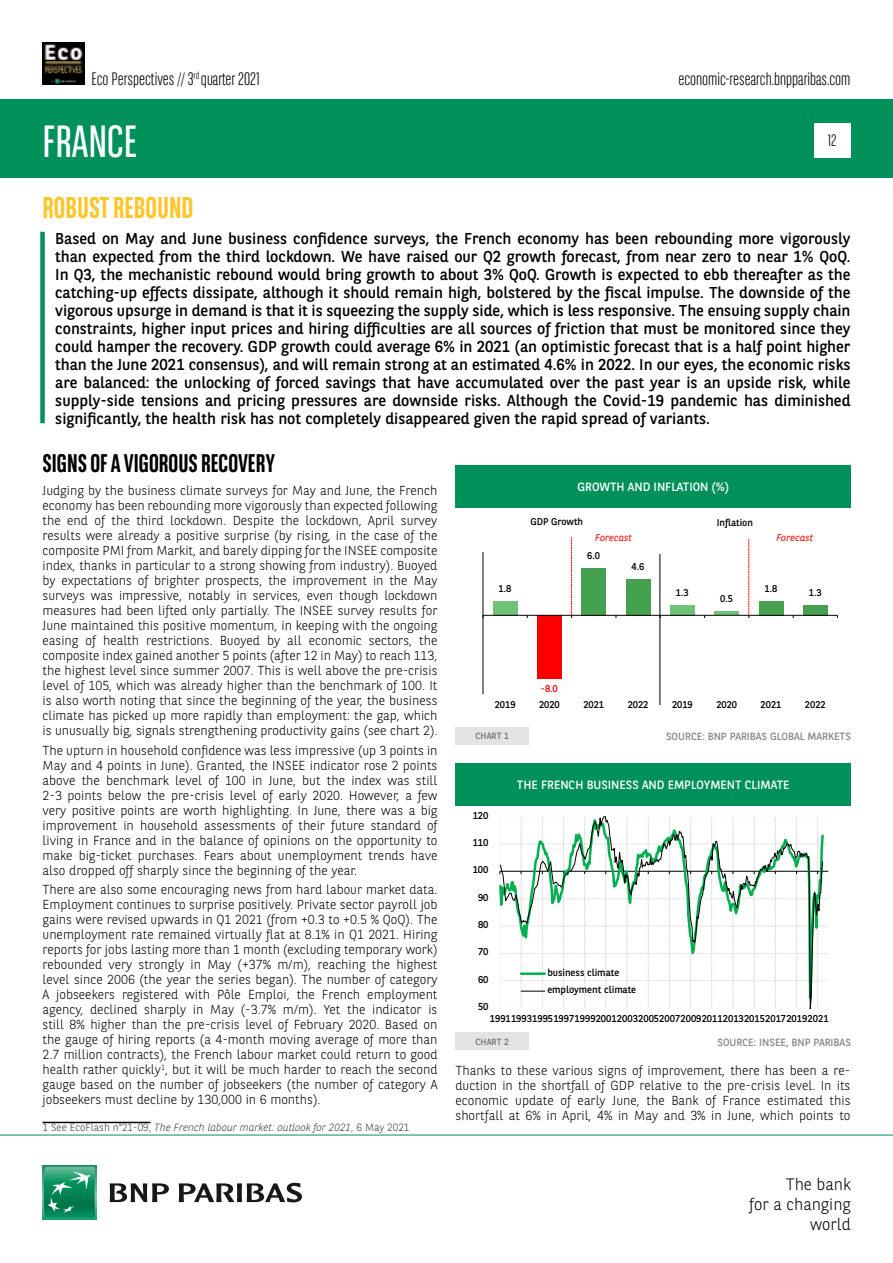
<style>
.page{position:relative;width:893px;height:1263px;background:#fff}
.page>*{position:absolute;margin:0;border:0;box-sizing:border-box;transform-origin:0 0}
.t1{font:45px "BNPP Sans Condensed";color:#fff}
.t2{font:700 30px "BNPP Sans Condensed";color:#fdc62e}
.t3{font:700 25.5px "BNPP Sans Condensed";color:#000}
.t4{font:300 18px "BNPP Sans Condensed";color:#000}
.t5{font:300 16.5px/19.8px "BNPP Sans";color:#000;text-align:right}
.t6{font:300 16.5px "BNPP Sans Condensed";color:#000}
.t7{font:15.75px/18px "BNPP Sans";color:#000;text-align:justify}
.t8{font:300 13.05px/15px "BNPP Sans";color:#000;text-align:justify}
.t9{font:12px "BNPP Sans";color:#fff}
.t10{font:italic 300 10.5px "BNPP Sans";color:#3c3c3b}
.t11{font:10.5px "BNPP Sans";color:#878787}
.t12{font:9.9px/17.2px "BNPP Sans";letter-spacing:-.005em;color:#000}
.t13{font:9.75px "BNPP Sans";letter-spacing:-.005em;color:#000}
.t14{font:italic 9.75px "BNPP Sans";color:#ee2d26}
.t15{font:9.75px "BNPP Sans";color:#f00}
.t16{font:9px "BNPP Sans";color:#706f6f}
.s1{font-style:normal}
</style>
<div class="page">
<img style="left:43px;top:43px;width:42px;height:42px">
<div style="left:1px;top:99px;width:892px;height:78px;background:#00915b"></div>
<svg style="left:43px;top:1166px;width:53px;height:53px"></svg>
<svg style="left:44px;top:1167px;width:51px;height:51px;background:#26996e"></svg>
<svg style="left:110px;top:1183px;width:59px;height:19px"></svg>
<svg style="left:179px;top:1183px;width:123px;height:19px"></svg>
<hr style="left:0;top:1135px;width:893px;height:1px;background:#00915b">
<div style="left:814px;top:123px;width:36px;height:34px;background:#fff"></div>
<div style="left:40px;top:232px;width:5px;height:191px;background:#00915b"></div>
<hr style="left:43px;top:1122px;width:108px;height:1px;background:#000">
<svg style="left:500px;top:816px;width:328px;height:193px"></svg>
<div style="left:455px;top:763px;width:396px;height:42px;background:#00915b"></div>
<div style="left:455px;top:1032px;width:74px;height:18px;background:#e3e3e3"></div>
<div style="left:493px;top:601px;width:24px;height:14px;background:#70c27a"></div>
<div style="left:537px;top:615px;width:25px;height:63px;background:#f00"></div>
<div style="left:581px;top:568px;width:25px;height:47px;background:#45a150"></div>
<div style="left:626px;top:579px;width:24px;height:36px;background:#45a150"></div>
<div style="left:670px;top:605px;width:25px;height:10px;background:#70c27a"></div>
<svg style="left:714px;top:611px;width:25px;height:4px"></svg>
<div style="left:759px;top:601px;width:24px;height:14px;background:#45a150"></div>
<div style="left:803px;top:605px;width:25px;height:10px;background:#45a150"></div>
<hr style="left:483px;top:552px;width:1px;height:142px;background:#000">
<hr style="left:483px;top:615px;width:354px;height:1px;background:#000">
<svg style="left:571px;top:537px;width:1px;height:81px"></svg>
<svg style="left:748px;top:539px;width:2px;height:79px"></svg>
<hr style="left:660px;top:554px;width:1px;height:151px;background:#000">
<div style="left:455px;top:466px;width:396px;height:42px;background:#00915b"></div>
<div style="left:455px;top:727px;width:74px;height:18px;background:#e3e3e3"></div>
<h3 class="t4" style="left:91px;top:67px;width:170px">Eco Perspectives // 3<sup>rd</sup> quarter 2021</h3>
<h1 class="t1" style="left:43px;top:113px;width:96px">FRANCE</h1>
<h2 class="t2" style="left:43px;top:190px;width:152px">ROBUST REBOUND</h2>
<h3 class="t4" style="left:678px;top:67px;width:174px">economic-research.bnpparibas.com</h3>
<p class="t6" style="left:828px;top:130px;width:10px">12</p>
<p class="t7" style="left:55px;top:228px;width:797px">Based on May and June business confidence surveys, the French economy has been rebounding more vigorously than expected from the third lockdown. We have raised our Q2 growth forecast, from near zero to near 1% QoQ.<br>In Q3, the mechanistic rebound would bring growth to about 3% QoQ. Growth is expected to ebb thereafter as the catching-up effects dissipate, although it should remain high, bolstered by the fiscal impulse. The downside of the vigorous upsurge in demand is that it is squeezing the supply side, which is less responsive. The ensuing supply chain constraints, higher input prices and hiring difficulties are all sources of friction that must be monitored since they could hamper the recovery. GDP growth could average 6% in 2021 (an optimistic forecast that is a half point higher than the June 2021 consensus), and will remain strong at an estimated 4.6% in 2022. In our eyes, the economic risks are balanced: the unlocking of forced savings that have accumulated over the past year is an upside risk, while supply-side tensions and pricing pressures are downside risks. Although the Covid-19 pandemic has diminished significantly, the health risk has not completely disappeared given the rapid spread of variants.</p>
<h3 class="t3" style="left:43px;top:448px;width:234px">SIGNS OF A VIGOROUS RECOVERY</h3>
<p class="t8" style="left:43px;top:483px;width:396px">Judging by the business climate surveys for May and June, the French economy has been rebounding more vigorously than expected following the end of the third lockdown. Despite the lockdown, April survey results were already a positive surprise (by rising, in the case of the composite PMI from Markit, and barely dipping for the INSEE composite index, thanks in particular to a strong showing from industry). Buoyed by expectations of brighter prospects, the improvement in the May surveys was impressive, notably in services, even though lockdown measures had been lifted only partially. The INSEE survey results for June maintained this positive momentum, in keeping with the ongoing easing of health restrictions. Buoyed by all economic sectors, the composite index gained another 5 points (after 12 in May) to reach 113, the highest level since summer 2007. This is well above the pre-crisis level of 105, which was already higher than the benchmark of 100. It is also worth noting that since the beginning of the year, the business climate has picked up more rapidly than employment: the gap, which is unusually big, signals strengthening productivity gains (see chart 2).</p>
<p class="t8" style="left:43px;top:742px;width:396px">The upturn in household confidence was less impressive (up 3 points in May and 4 points in June). Granted, the INSEE indicator rose 2 points above the benchmark level of 100 in June, but the index was still 2-3 points below the pre-crisis level of early 2020. However, a few very positive points are worth highlighting. In June, there was a big improvement in household assessments of their future standard of living in France and in the balance of opinions on the opportunity to make big-ticket purchases. Fears about unemployment trends have also dropped off sharply since the beginning of the year.</p>
<p class="t8" style="left:43px;top:881px;width:396px">There are also some encouraging news from hard labour market data.<br>Employment continues to surprise positively. Private sector payroll job gains were revised upwards in Q1 2021 (from +0.3 to +0.5 % QoQ). The unemployment rate remained virtually flat at 8.1% in Q1 2021. Hiring reports for jobs lasting more than 1 month (excluding temporary work) rebounded very strongly in May (+37% m/m), reaching the highest level since 2006 (the year the series began). The number of category A jobseekers registered with Pôle Emploi, the French employment agency, declined sharply in May (-3.7% m/m). Yet the indicator is still 8% higher than the pre-crisis level of February 2020. Based on the gauge of hiring reports (a 4-month moving average of more than 2.7 million contracts), the French labour market could return to good health rather quickly<sup>1</sup>, but it will be much harder to reach the second gauge based on the number of jobseekers (the number of category A jobseekers must decline by 130,000 in 6 months).</p>
<p class="t10" style="left:43px;top:1121px;width:369px"><span class="s1">1 See EcoFlash n°21-09,</span> The French labour market: outlook for 2021<span class="s1">, 6 May 2021</span></p>
<p class="t9" style="left:577px;top:479px;width:153px">GROWTH AND INFLATION (%)</p>
<p class="t13" style="left:530px;top:515px;width:54px">GDP Growth</p>
<p class="t13" style="left:717px;top:516px;width:38px">Inflation</p>
<p class="t14" style="left:595px;top:531px;width:39px">Forecast</p>
<p class="t14" style="left:776px;top:531px;width:39px">Forecast</p>
<p class="t13" style="left:499px;top:582px;width:14px">1.8</p>
<p class="t13" style="left:587px;top:549px;width:14px">6.0</p>
<p class="t13" style="left:632px;top:560px;width:14px">4.6</p>
<p class="t13" style="left:676px;top:586px;width:14px">1.3</p>
<p class="t13" style="left:720px;top:592px;width:14px">0.5</p>
<p class="t13" style="left:764px;top:582px;width:14px">1.8</p>
<p class="t13" style="left:809px;top:586px;width:14px">1.3</p>
<p class="t15" style="left:541px;top:682px;width:18px">-8.0</p>
<p class="t13" style="left:495px;top:698px;width:22px">2019</p>
<p class="t13" style="left:539px;top:698px;width:22px">2020</p>
<p class="t13" style="left:583px;top:698px;width:22px">2021</p>
<p class="t13" style="left:628px;top:698px;width:22px">2022</p>
<p class="t13" style="left:672px;top:698px;width:22px">2019</p>
<p class="t13" style="left:716px;top:698px;width:22px">2020</p>
<p class="t13" style="left:761px;top:698px;width:22px">2021</p>
<p class="t13" style="left:805px;top:698px;width:22px">2022</p>
<p class="t16" style="left:476px;top:730px;width:35px">CHART 1</p>
<p class="t11" style="left:666px;top:729px;width:186px">SOURCE: BNP PARIBAS GLOBAL MARKETS</p>
<p class="t12" style="left:473px;top:806px;width:17px">120</p>
<p class="t12" style="left:473px;top:833px;width:17px">110</p>
<p class="t12" style="left:473px;top:861px;width:17px">100</p>
<p class="t12" style="left:478px;top:888px;width:12px">90</p>
<p class="t12" style="left:478px;top:915px;width:12px">80</p>
<p class="t12" style="left:478px;top:943px;width:12px">70</p>
<p class="t12" style="left:478px;top:970px;width:12px">60</p>
<p class="t12" style="left:478px;top:998px;width:12px">50</p>
<p class="t9" style="left:517px;top:776px;width:274px">THE FRENCH BUSINESS AND EMPLOYMENT CLIMATE</p>
<p class="t12" style="left:547px;top:963px;width:90px">business climate employment climate</p>
<p class="t12" style="left:490px;top:1010px;width:340px">1991199319951997199920012003200520072009201120132015201720192021</p>
<p class="t16" style="left:476px;top:1035px;width:35px">CHART 2</p>
<p class="t11" style="left:717px;top:1035px;width:135px">SOURCE: INSEE, BNP PARIBAS</p>
<p class="t8" style="left:455px;top:1062px;width:396px">Thanks to these various signs of improvement, there has been a re&shy;duction in the shortfall of GDP relative to the pre-crisis level. In its economic update of early June, the Bank of France estimated this shortfall at 6% in April, 4% in May and 3% in June, which points to</p>
<p class="t5" style="left:749px;top:1174px;width:103px">The bank<br>for a changing world</p>
</div>
